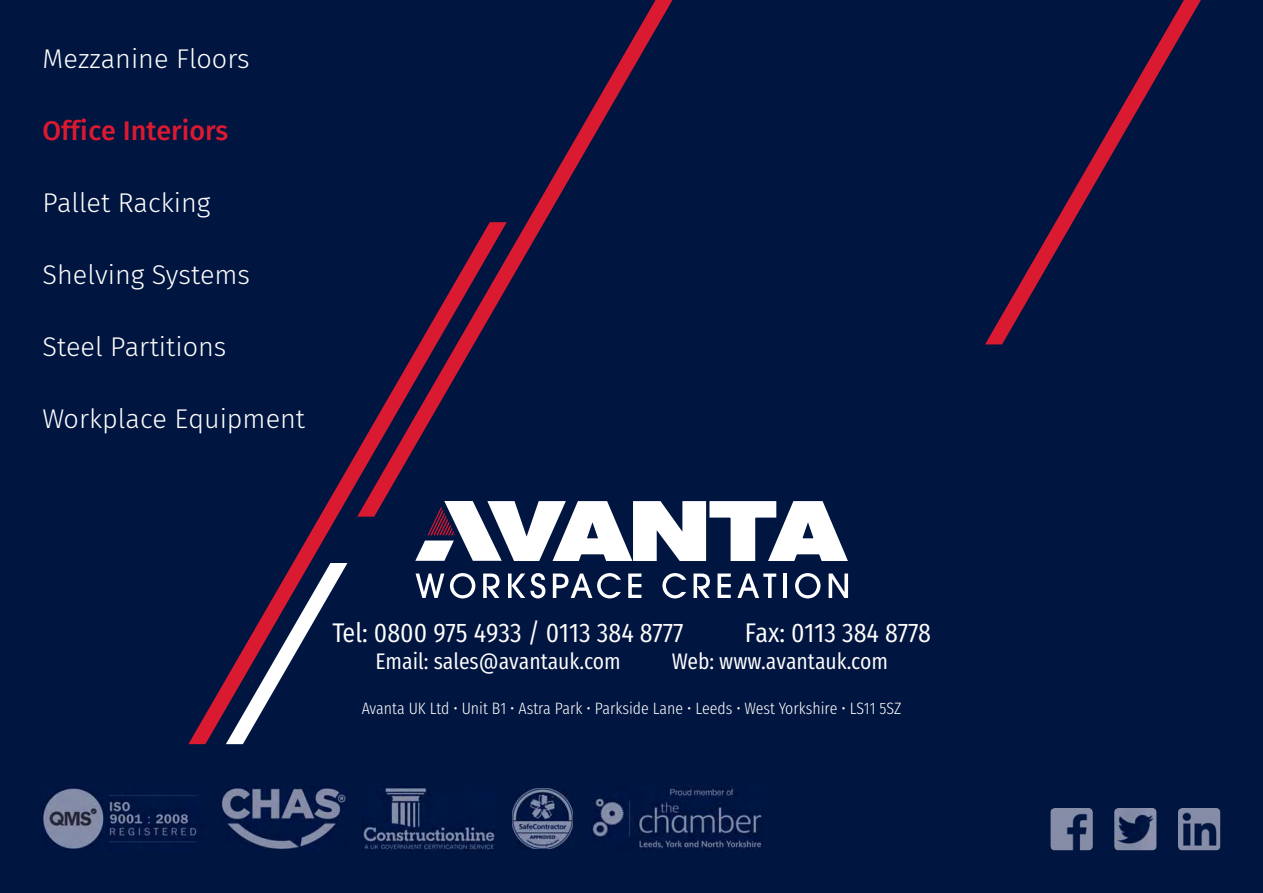
<style>
.page{position:relative;width:1263px;height:893px;background:#001540}
.page>*{position:absolute;margin:0;border:0;box-sizing:border-box;transform-origin:0 0}
.t1{font:300 27px "Fira Sans";color:#fff}
.t2{font:27px "Fira Sans Condensed";color:#fff}
.t3{font:500 27px "Fira Sans";color:#da1a31}
.t4{font:22.5px "Fira Sans Condensed";color:#fff}
.t5{font:300 16.5px "Fira Sans Condensed";color:#fff}
</style>
<div class="page">
<svg style="left:507px;top:0;width:166px;height:287px"></svg>
<svg style="left:985px;top:0;width:216px;height:344px"></svg>
<svg style="left:188px;top:222px;width:319px;height:522px"></svg>
<img style="left:43px;top:788px;width:154px;height:61px">
<img style="left:221px;top:787px;width:125px;height:62px">
<img style="left:363px;top:788px;width:132px;height:62px">
<img style="left:512px;top:788px;width:60px;height:61px">
<img style="left:591px;top:788px;width:172px;height:61px">
<img style="left:1050px;top:808px;width:43px;height:42px;border-radius:4px">
<img style="left:1114px;top:808px;width:43px;height:42px;border-radius:4px">
<img style="left:1178px;top:808px;width:42px;height:42px;border-radius:4px">
<svg style="left:415px;top:500px;width:433px;height:62px"></svg>
<svg style="left:415px;top:573px;width:29px;height:25px"></svg>
<svg style="left:450px;top:573px;width:25px;height:25px"></svg>
<svg style="left:483px;top:573px;width:16px;height:25px"></svg>
<svg style="left:508px;top:573px;width:37px;height:25px"></svg>
<svg style="left:553px;top:573px;width:68px;height:25px"></svg>
<svg style="left:628px;top:573px;width:13px;height:25px"></svg>
<svg style="left:662px;top:573px;width:24px;height:25px"></svg>
<svg style="left:693px;top:573px;width:17px;height:25px"></svg>
<svg style="left:717px;top:573px;width:14px;height:25px"></svg>
<svg style="left:737px;top:573px;width:39px;height:25px"></svg>
<hr style="left:783px;top:573px;width:4px;height:25px;background:#fff">
<svg style="left:795px;top:573px;width:25px;height:25px"></svg>
<svg style="left:829px;top:573px;width:19px;height:25px"></svg>
<p class="t1" style="left:43px;top:43px;width:209px">Mezzanine Floors</p>
<p class="t3" style="left:43px;top:115px;width:187px">Office Interiors</p>
<p class="t1" style="left:43px;top:187px;width:169px">Pallet Racking</p>
<p class="t1" style="left:43px;top:259px;width:209px">Shelving Systems</p>
<p class="t1" style="left:43px;top:331px;width:185px">Steel Partitions</p>
<p class="t1" style="left:43px;top:403px;width:264px">Workplace Equipment</p>
<p class="t2" style="left:332px;top:613px;width:353px">Tel: 0800 975 4933 / 0113 384 8777</p>
<p class="t2" style="left:745px;top:613px;width:187px">Fax: 0113 384 8778</p>
<p class="t4" style="left:375px;top:645px;width:247px">Email: sales@avantauk.com</p>
<p class="t4" style="left:672px;top:645px;width:218px">Web: www.avantauk.com</p>
<p class="t5" style="left:362px;top:700px;width:541px">Avanta UK Ltd • Unit B1 • Astra Park • Parkside Lane • Leeds • West Yorkshire • LS11 5SZ</p>
</div>
